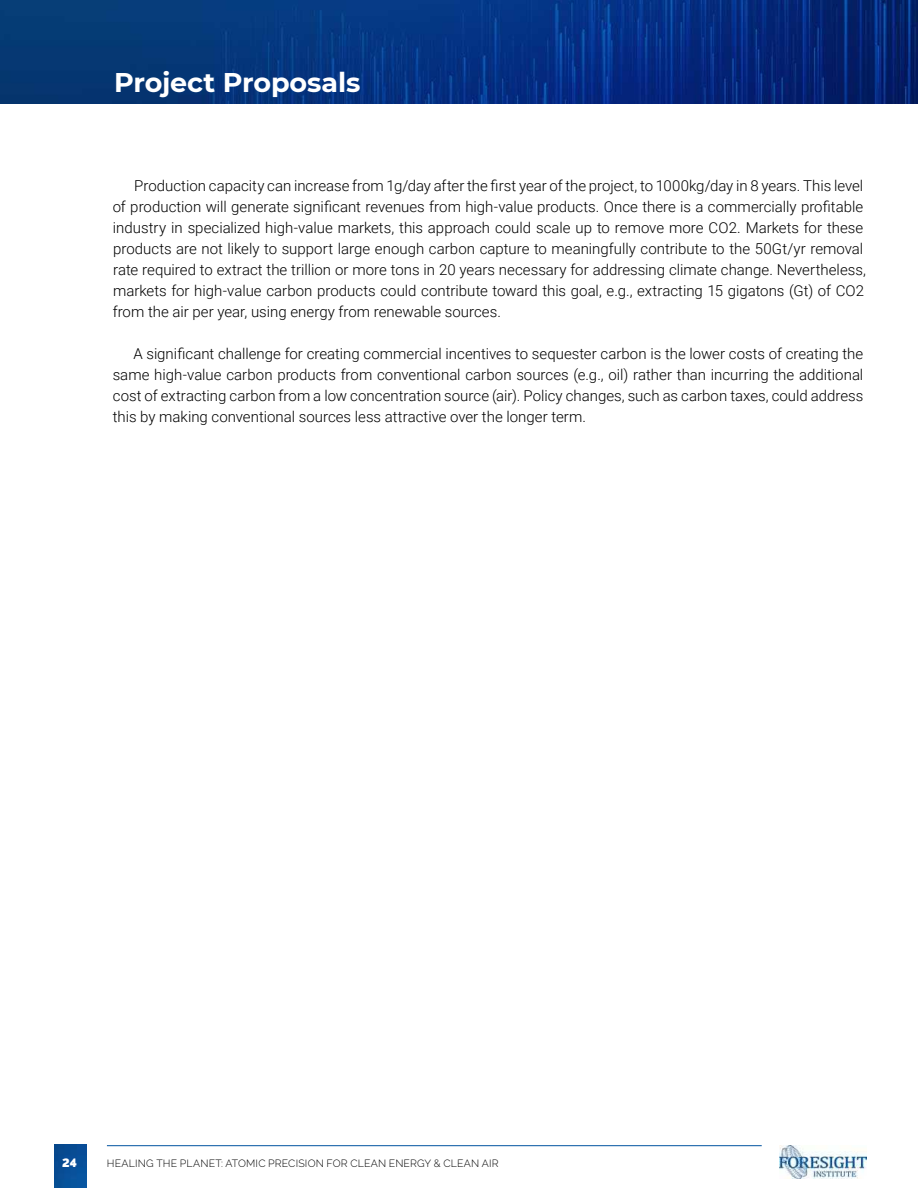
<style>
.page{position:relative;width:918px;height:1188px;background:#fff}
.page>*{position:absolute;margin:0;border:0;box-sizing:border-box;transform-origin:0 0}
.t1{font:700 27px "Montserrat";letter-spacing:-.01em;color:#fff}
.t2{font:300 15px/21px "Roboto";color:#000}
.t3{font:900 12px "Raleway";color:#fff}
.t4{font:300 10.5px "Raleway";letter-spacing:.015em;color:#000}
</style>
<div class="page">
<img style="left:0;top:0;width:918px;height:103px">
<img style="left:54px;top:1144px;width:33px;height:44px">
<img style="left:779px;top:1146px;width:87px;height:33px">
<hr style="left:107px;top:1145px;width:655px;height:1px;background:#00539f">
<h1 class="t1" style="left:114px;top:70px;width:248px">Project Proposals</h1>
<p class="t2" style="left:113px;top:174px;width:755px;text-indent:21px">Production capacity can increase from 1g/day after the first year of the project, to 1000kg/day in 8 years. This level of production will generate significant revenues from high-value products. Once there is a commercially profitable industry in specialized high-value markets, this approach could scale up to remove more CO2. Markets for these products are not likely to support large enough carbon capture to meaningfully contribute to the 50Gt/yr removal rate required to extract the trillion or more tons in 20 years necessary for addressing climate change. Nevertheless, markets for high-value carbon products could contribute toward this goal, e.g., extracting 15 gigatons (Gt) of CO2 from the air per year, using energy from renewable sources.</p>
<p class="t2" style="left:113px;top:342px;width:752px;text-align:justify;text-indent:21px">A significant challenge for creating commercial incentives to sequester carbon is the lower costs of creating the same high-value carbon products from conventional carbon sources (e.g., oil) rather than incurring the additional cost of extracting carbon from a low concentration source (air). Policy changes, such as carbon taxes, could address this by making conventional sources less attractive over the longer term.</p>
<p class="t3" style="left:62px;top:1156px;width:17px">24</p>
<p class="t4" style="left:107px;top:1157px;width:393px">HEALING THE PLANET: ATOMIC PRECISION FOR CLEAN ENERGY &amp; CLEAN AIR</p>
</div>
